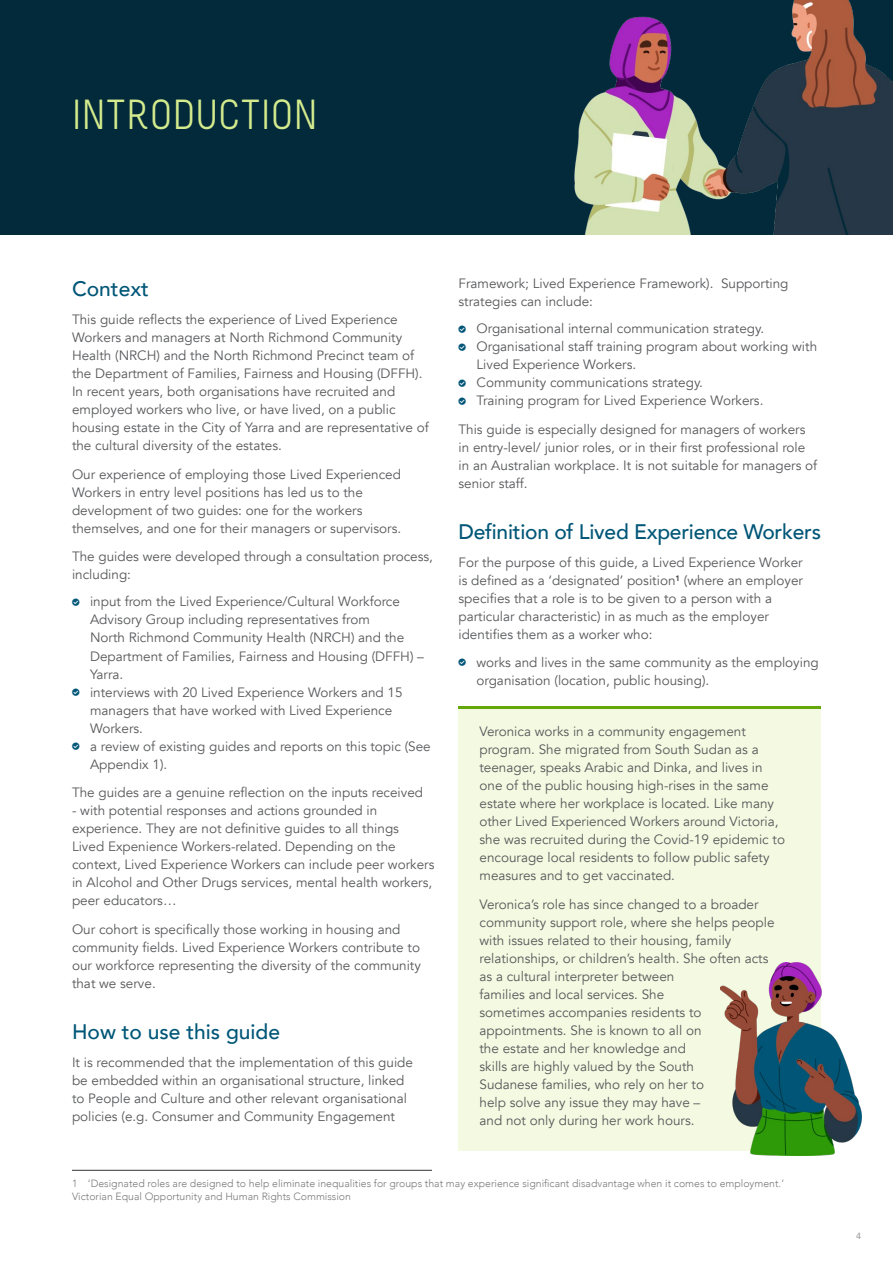
<style>
.page{position:relative;width:893px;height:1263px;background:#fff}
.page>*{position:absolute;margin:0;border:0;box-sizing:border-box;transform-origin:0 0}
.Chapter{font:42px "Melbourne";letter-spacing:.01em;color:#d4eb8d}
.Section{font:500 21px "Avenir";letter-spacing:-.01em;color:#005677}
.Body{font:13.5px/18px "Avenir";color:#57585a}
.Byline{font:300 10.5px/12.6px "Avenir";color:#7a7a7a}
.t1{font:9px "Avenir";color:#858585}
</style>
<div class="page">
<div style="left:1px;top:0;width:892px;height:234px;background:#022a3a"></div>
<img style="left:574px;top:0;width:319px;height:234px">
<hr style="left:72px;top:1170px;width:360px;height:1px;background:#333">
<div style="left:458px;top:706px;width:363px;height:444px;background:#f4fae2"></div>
<hr style="left:458px;top:706px;width:363px;height:3px;background:#63a70a">
<img style="left:720px;top:963px;width:141px;height:193px">
<p class="Chapter" style="left:72px;top:93px;width:247px">INTRODUCTION</p>
<p class="Section" style="left:72px;top:270px;width:79px">Context</p>
<p class="Body" style="left:72px;top:311px;width:358px">This guide reflects the experience of Lived Experience Workers and managers at North Richmond Community Health (NRCH) and the North Richmond Precinct team of the Department of Families, Fairness and Housing (DFFH).<br>In recent years, both organisations have recruited and employed workers who live, or have lived, on a public housing estate in the City of Yarra and are representative of the cultural diversity of the estates.</p>
<p class="Body" style="left:72px;top:466px;width:331px">Our experience of employing those Lived Experienced Workers in entry level positions has led us to the development of two guides: one for the workers themselves, and one for their managers or supervisors.</p>
<p class="Body" style="left:72px;top:548px;width:363px">The guides were developed through a consultation process, including:</p>
<p class="Body" style="left:90px;top:593px;width:336px">input from the Lived Experience/Cultural Workforce Advisory Group including representatives from<br>North Richmond Community Health (NRCH) and the Department of Families, Fairness and Housing (DFFH) – Yarra.</p>
<p class="Body" style="left:90px;top:683px;width:314px">interviews with 20 Lived Experience Workers and 15 managers that have worked with Lived Experience<br>Workers.</p>
<p class="Body" style="left:90px;top:737px;width:342px">a review of existing guides and reports on this topic (See<br>Appendix 1).</p>
<p class="Body" style="left:72px;top:784px;width:353px">The guides are a genuine reflection on the inputs received</p>
<p class="Body" style="left:72px;top:802px;width:364px">- with potential responses and actions grounded in experience. They are not definitive guides to all things Lived Expenience Workers-related. Depending on the context, Lived Experience Workers can include peer workers in Alcohol and Other Drugs services, mental health workers, peer educators…</p>
<p class="Body" style="left:72px;top:920px;width:350px">Our cohort is specifically those working in housing and community fields. Lived Experience Workers contribute to our workforce representing the diversity of the community that we serve.</p>
<p class="Section" style="left:72px;top:1013px;width:210px">How to use this guide</p>
<p class="Body" style="left:72px;top:1054px;width:343px">It is recommended that the implementation of this guide be embedded within an organisational structure, linked to People and Culture and other relevant organisational policies (e.g. Consumer and Community Engagement</p>
<p class="Body" style="left:458px;top:275px;width:332px">Framework; Lived Experience Framework). Supporting strategies can include:</p>
<p class="Body" style="left:476px;top:320px;width:289px">Organisational internal communication strategy.</p>
<p class="Body" style="left:476px;top:338px;width:342px">Organisational staff training program about working with<br>Lived Experience Workers.</p>
<p class="Body" style="left:476px;top:374px;width:228px">Community communications strategy.</p>
<p class="Body" style="left:476px;top:392px;width:288px">Training program for Lived Experience Workers.</p>
<p class="Body" style="left:458px;top:421px;width:360px">This guide is especially designed for managers of workers in entry-level/ junior roles, or in their first professional role in an Australian workplace. It is not suitable for managers of senior staff.</p>
<p class="Section" style="left:458px;top:513px;width:364px">Definition of Lived Experience Workers</p>
<p class="Body" style="left:458px;top:554px;width:346px">For the purpose of this guide, a Lived Experience Worker is defined as a ‘designated’ position<sup>1</sup> (where an employer specifies that a role is to be given to a person with a particular characteristic) in as much as the employer identifies them as a worker who:</p>
<p class="Body" style="left:476px;top:653px;width:344px">works and lives in the same community as the employing organisation (location, public housing).</p>
<p class="Body" style="left:479px;top:723px;width:307px">Veronica works in a community engagement program. She migrated from South Sudan as a teenager, speaks Arabic and Dinka, and lives in one of the public housing high-rises in the same estate where her workplace is located. Like many other Lived Experienced Workers around Victoria, she was recruited during the Covid-19 epidemic to encourage local residents to follow public safety measures and to get vaccinated.</p>
<p class="Body" style="left:479px;top:895px;width:297px">Veronica’s role has since changed to a broader community support role, where she helps people with issues related to their housing, family relationships, or children’s health. She often acts as a cultural interpreter between<br>families and local services. She<br>sometimes accompanies residents to appointments. She is known to all on<br>the estate and her knowledge and<br>skills are highly valued by the South<br>Sudanese families, who rely on her to<br>help solve any issue they may have –<br>and not only during her work hours.</p>
<p class="Byline" style="left:72px;top:1177px;width:714px">1 ‘Designated roles are designed to help eliminate inequalities for groups that may experience significant disadvantage when it comes to employment.’<br>Victorian Equal Opportunity and Human Rights Commission</p>
<p class="t1" style="left:856px;top:1231px;width:7px">4</p>
</div>
